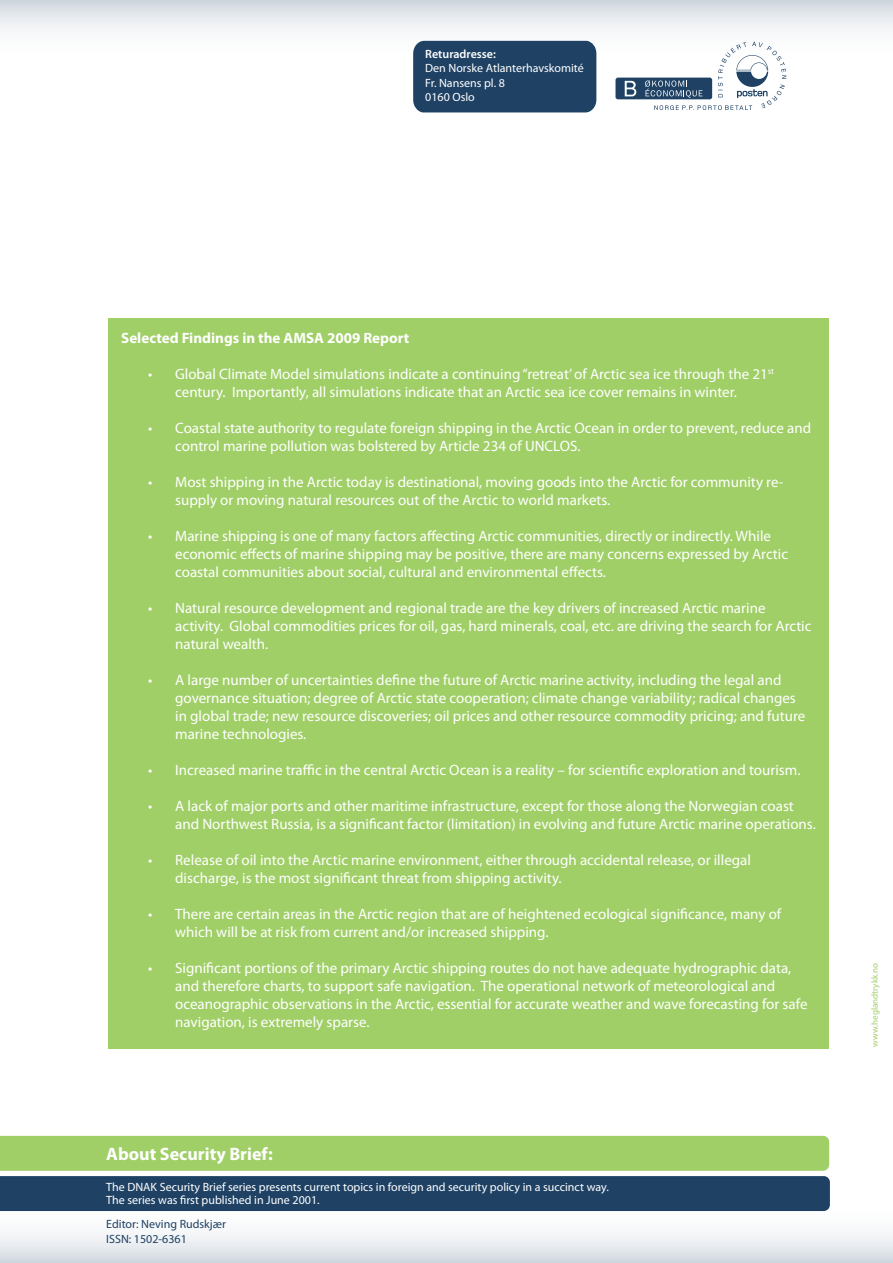
<style>
.page{position:relative;width:893px;height:1263px;background:#fff}
.page>*{position:absolute;margin:0;border:0;box-sizing:border-box;transform-origin:0 0}
.t1{font:700 18px "Myriad Pro";color:#fff}
.t2{font:15px/18px "Myriad Pro";color:#fff}
.t3{font:700 15px "Myriad Pro";color:#fff}
.t4{font:12px/14.4px "Myriad Pro";color:#fff}
.t5{font:12px/15px "Myriad Pro";color:#1e4164}
.t6{font:600 12px "Myriad Pro";color:#fff}
.t7{font:9px "Myriad Pro";color:#a0cf67}
</style>
<div class="page">
<svg style="left:0;top:1233px;width:893px;height:30px"></svg>
<svg style="left:0;top:0;width:893px;height:77px"></svg>
<svg style="left:0;top:1136px;width:830px;height:75px;background:#6a9070"></svg>
<div style="left:413px;top:41px;width:183px;height:71px;background:#1e4164"></div>
<div style="left:615px;top:78px;width:97px;height:21px;background:#1e4164;border-radius:2px"></div>
<svg style="left:625px;top:81px;width:11px;height:15px"></svg>
<svg style="left:645px;top:42px;width:141px;height:68px"></svg>
<div style="left:108px;top:319px;width:720px;height:730px;background:#a0cf67"></div>
<p class="t6" style="left:425px;top:46px;width:72px">Returadresse:</p>
<p class="t4" style="left:425px;top:61px;width:160px">Den Norske Atlanterhavskomité<br>Fr. Nansens pl. 8<br>0160 Oslo</p>
<p class="t3" style="left:121px;top:328px;width:290px">Selected Findings in the AMSA 2009 Report</p>
<p class="t2" style="left:175px;top:365px;width:600px;text-indent:-27px">• Global Climate Model simulations indicate a continuing“retreat’of Arctic sea ice through the 21<sup>st </sup>century. Importantly, all simulations indicate that an Arctic sea ice cover remains in winter.</p>
<p class="t2" style="left:175px;top:419px;width:638px;text-indent:-27px">• Coastal state authority to regulate foreign shipping in the Arctic Ocean in order to prevent, reduce and control marine pollution was bolstered by Article 234 of UNCLOS.</p>
<p class="t2" style="left:175px;top:473px;width:610px;text-indent:-27px">• Most shipping in the Arctic today is destinational, moving goods into the Arctic for community re&shy;supply or moving natural resources out of the Arctic to world markets.</p>
<p class="t2" style="left:175px;top:527px;width:614px;text-indent:-27px">• Marine shipping is one of many factors affecting Arctic communities, directly or indirectly. While economic effects of marine shipping may be positive, there are many concerns expressed by Arctic coastal communities about social, cultural and environmental effects.</p>
<p class="t2" style="left:175px;top:599px;width:638px;text-indent:-27px">• Natural resource development and regional trade are the key drivers of increased Arctic marine activity. Global commodities prices for oil, gas, hard minerals, coal, etc. are driving the search for Arctic natural wealth.</p>
<p class="t2" style="left:175px;top:671px;width:632px;text-indent:-27px">• A large number of uncertainties define the future of Arctic marine activity, including the legal and governance situation; degree of Arctic state cooperation; climate change variability; radical changes in global trade; new resource discoveries; oil prices and other resource commodity pricing; and future marine technologies.</p>
<p class="t2" style="left:148px;top:761px;width:654px">• Increased marine traffic in the central Arctic Ocean is a reality – for scientific exploration and tourism.</p>
<p class="t2" style="left:175px;top:797px;width:642px;text-indent:-27px">• A lack of major ports and other maritime infrastructure, except for those along the Norwegian coast and Northwest Russia, is a significant factor (limitation) in evolving and future Arctic marine operations.</p>
<p class="t2" style="left:175px;top:851px;width:577px;text-indent:-27px">• Release of oil into the Arctic marine environment, either through accidental release, or illegal discharge, is the most significant threat from shipping activity.</p>
<p class="t2" style="left:175px;top:905px;width:608px;text-indent:-27px">• There are certain areas in the Arctic region that are of heightened ecological significance, many of which will be at risk from current and/or increased shipping.</p>
<p class="t2" style="left:175px;top:959px;width:634px;text-indent:-27px">• Significant portions of the primary Arctic shipping routes do not have adequate hydrographic data, and therefore charts, to support safe navigation. The operational network of meteorological and oceanographic observations in the Arctic, essential for accurate weather and wave forecasting for safe navigation, is extremely sparse.</p>
<p class="t1" style="left:106px;top:1142px;width:168px">About Security Brief:</p>
<p class="t4" style="left:106px;top:1179px;width:504px;line-height:13.5px">The DNAK Security Brief series presents current topics in foreign and security policy in a succinct way.<br>The series was first published in June 2001.</p>
<p class="t5" style="left:106px;top:1216px;width:121px">Editor: Neving Rudskjær<br>ISSN: 1502-6361</p>
<p class="t7" style="left:869px;top:1046px;width:85px;rotate:-90deg">www.heglandtrykk.no</p>
</div>
